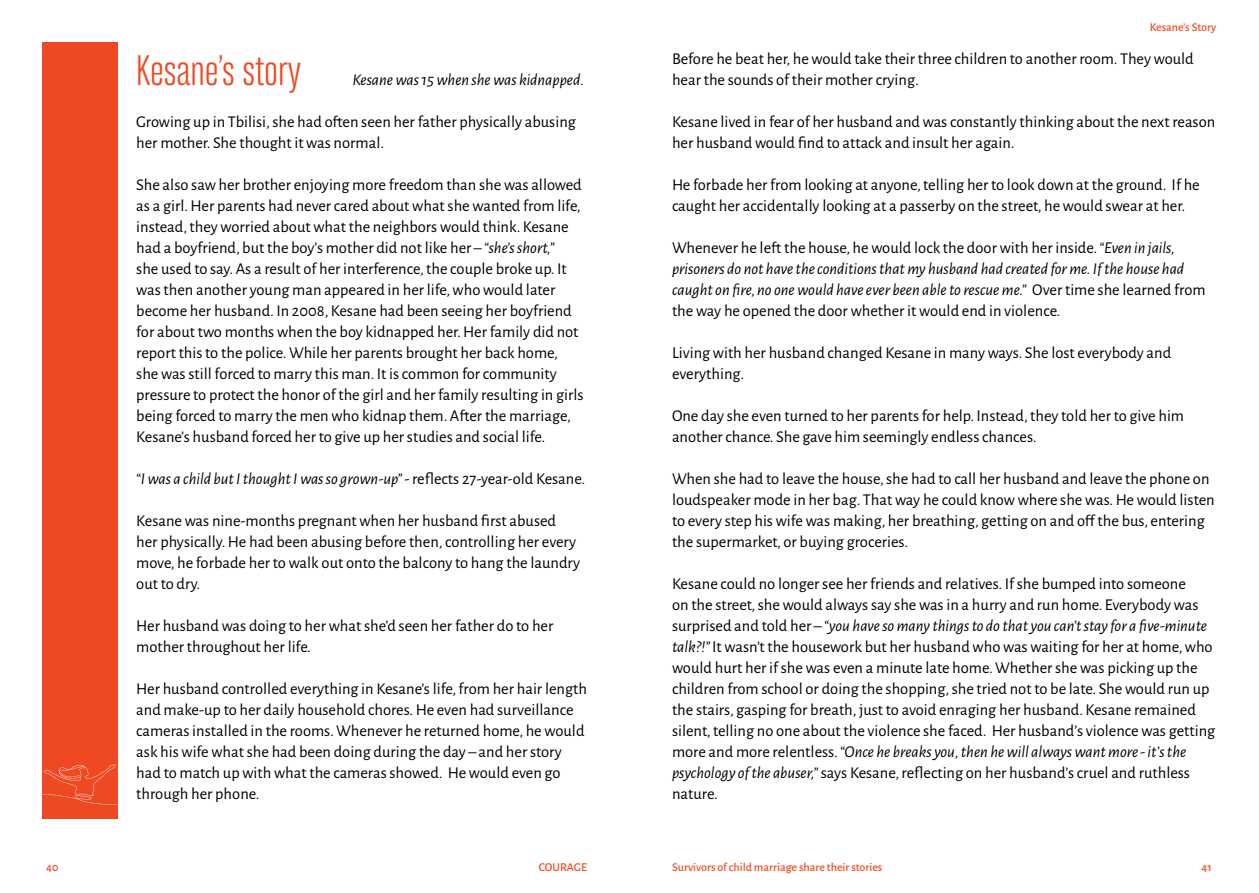
<style>
.page{position:relative;width:1259px;height:893px;background:#fff}
.page>*{position:absolute;margin:0;border:0;box-sizing:border-box;transform-origin:0 0}
.TOC_HEADER{font:37.5px "Bw Stretch";color:#ef4923}
.t1{font:16.5px/21px "Alegreya Sans";color:#000}
.TOC_HEADER-2{font:italic 16.5px/21px "Alegreya Sans";color:#000}
.t2{font:500 12px "Alegreya Sans";color:#ef4923}
.s1{font-style:italic}
.s2{font-style:normal}
</style>
<div class="page">
<div style="left:42px;top:43px;width:76px;height:776px;background:#ef4923"></div>
<svg style="left:42px;top:765px;width:76px;height:40px"></svg>
<p class="TOC_HEADER" style="left:136px;top:46px;width:166px">Kesane’s story</p>
<p class="TOC_HEADER-2" style="left:352px;top:68px;width:233px">Kesane was 15 when she was kidnapped.</p>
<p class="t1" style="left:136px;top:110px;width:441px">Growing up in Tbilisi, she had often seen her father physically abusing her mother. She thought it was normal.</p>
<p class="t1" style="left:136px;top:173px;width:449px">She also saw her brother enjoying more freedom than she was allowed as a girl. Her parents had never cared about what she wanted from life, instead, they worried about what the neighbors would think. Kesane had a boyfriend, but the boy’s mother did not like her – <span class="s1">“she’s short,”<br></span>she used to say. As a result of her interference, the couple broke up. It was then another young man appeared in her life, who would later become her husband. In 2008, Kesane had been seeing her boyfriend for about two months when the boy kidnapped her. Her family did not report this to the police. While her parents brought her back home, she was still forced to marry this man. It is common for community pressure to protect the honor of the girl and her family resulting in girls being forced to marry the men who kidnap them. After the marriage, Kesane’s husband forced her to give up her studies and social life.</p>
<p class="TOC_HEADER-2" style="left:136px;top:467px;width:450px">“I was a child but I thought I was so grown-up” <span class="s2">- reflects 27-year-old Kesane.</span></p>
<p class="t1" style="left:136px;top:509px;width:445px">Kesane was nine-months pregnant when her husband first abused her physically. He had been abusing before then, controlling her every move, he forbade her to walk out onto the balcony to hang the laundry out to dry.</p>
<p class="t1" style="left:136px;top:614px;width:418px">Her husband was doing to her what she’d seen her father do to her mother throughout her life.</p>
<p class="t1" style="left:136px;top:677px;width:452px">Her husband controlled everything in Kesane’s life, from her hair length and make-up to her daily household chores. He even had surveillance cameras installed in the rooms. Whenever he returned home, he would ask his wife what she had been doing during the day – and her story had to match up with what the cameras showed. He would even go through her phone.</p>
<p class="t2" style="left:1149px;top:18px;width:68px">Kesane’s Story</p>
<p class="t1" style="left:672px;top:47px;width:523px">Before he beat her, he would take their three children to another room. They would hear the sounds of their mother crying.</p>
<p class="t1" style="left:672px;top:110px;width:545px">Kesane lived in fear of her husband and was constantly thinking about the next reason her husband would find to attack and insult her again.</p>
<p class="t1" style="left:672px;top:173px;width:529px">He forbade her from looking at anyone, telling her to look down at the ground. If he caught her accidentally looking at a passerby on the street, he would swear at her.</p>
<p class="TOC_HEADER-2" style="left:672px;top:236px;width:535px"><span class="s2">Whenever he left the house, he would lock the door with her inside.</span> “Even in jails, prisoners do not have the conditions that my husband had created for me. If the house had caught on fire, no one would have ever been able to rescue me.” <span class="s2">Over time she learned from the way he opened the door whether it would end in violence.</span></p>
<p class="t1" style="left:672px;top:341px;width:501px">Living with her husband changed Kesane in many ways. She lost everybody and everything.</p>
<p class="t1" style="left:672px;top:404px;width:513px">One day she even turned to her parents for help. Instead, they told her to give him another chance. She gave him seemingly endless chances.</p>
<p class="t1" style="left:672px;top:467px;width:544px">When she had to leave the house, she had to call her husband and leave the phone on loudspeaker mode in her bag. That way he could know where she was. He would listen to every step his wife was making, her breathing, getting on and off the bus, entering the supermarket, or buying groceries.</p>
<p class="t1" style="left:672px;top:572px;width:545px">Kesane could no longer see her friends and relatives. If she bumped into someone<br>on the street, she would always say she was in a hurry and run home. Everybody was surprised and told her – <span class="s1">“you have so many things to do that you can’t stay for a five-minute talk?!”</span> It wasn’t the housework but her husband who was waiting for her at home, who would hurt her if she was even a minute late home. Whether she was picking up the children from school or doing the shopping, she tried not to be late. She would run up the stairs, gasping for breath, just to avoid enraging her husband. Kesane remained silent, telling no one about the violence she faced. Her husband’s violence was getting more and more relentless. <span class="s1">“Once he breaks you, then he will always want more - it’s the psychology of the abuser,”</span> says Kesane, reflecting on her husband’s cruel and ruthless nature.</p>
<p class="t2" style="left:46px;top:859px;width:14px">40</p>
<p class="t2" style="left:539px;top:859px;width:50px">COURAGE</p>
<p class="t2" style="left:672px;top:859px;width:212px">Survivors of child marriage share their stories</p>
<p class="t2" style="left:1201px;top:859px;width:12px">41</p>
</div>
